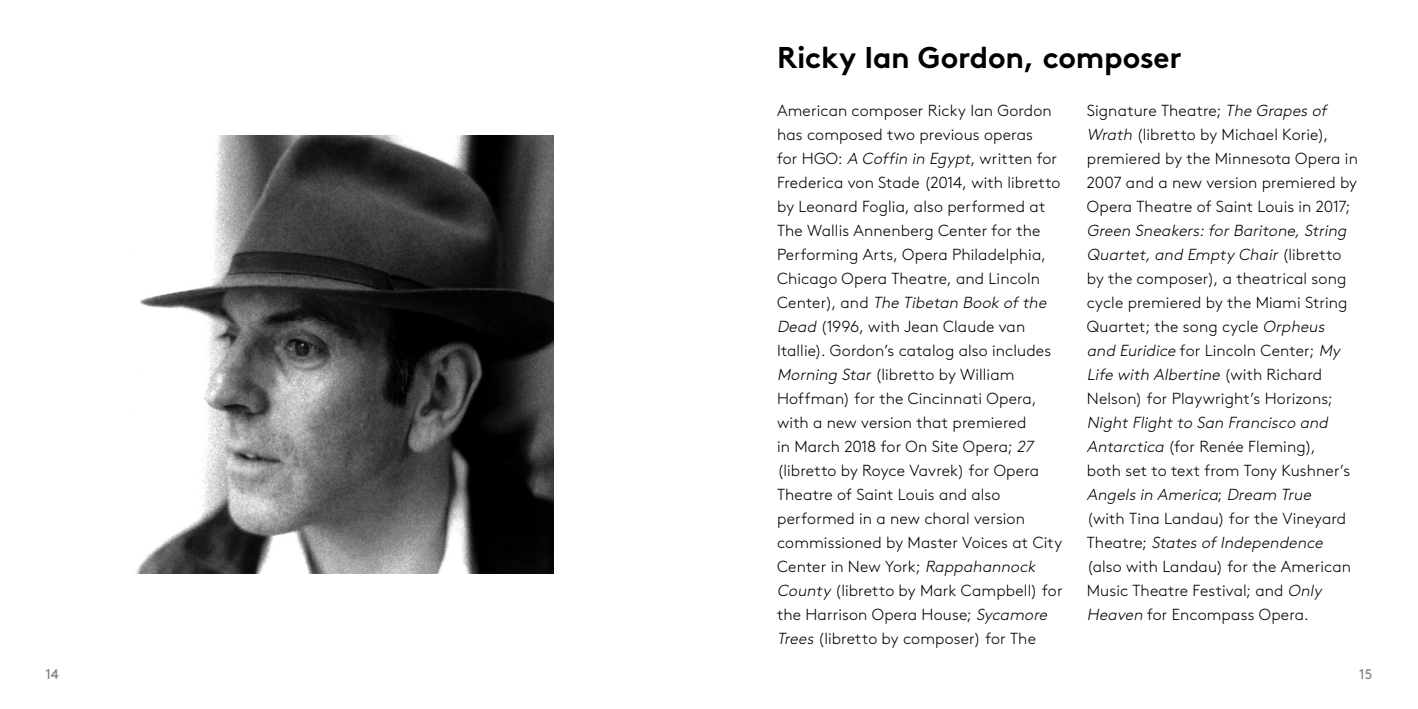
<style>
.page{position:relative;width:1418px;height:709px;background:#fff}
.page>*{position:absolute;margin:0;border:0;box-sizing:border-box;transform-origin:0 0}
.t1{font:700 30px "Brown";letter-spacing:-.005em;color:#000}
.t2{font:300 16px/24px "Brown";letter-spacing:.01em;color:#000}
.t3{font:14px "Brown Std";color:#808285}
.s1{font-style:italic}
</style>
<div class="page">
<img style="left:135px;top:135px;width:419px;height:439px">
<h1 class="t1" style="left:777px;top:33px;width:406px">Ricky Ian Gordon, composer</h1>
<p class="t2" style="left:777px;top:97px;width:287px">American composer Ricky Ian Gordon has composed two previous operas<br>for HGO: <span class="s1">A Coffin in Egypt</span>, written for Frederica von Stade (2014, with libretto by Leonard Foglia, also performed at The Wallis Annenberg Center for the Performing Arts, Opera Philadelphia, Chicago Opera Theatre, and Lincoln<br>C e n t e r), a n d <span class="s1">The Tibetan Book ofthe Dead</span> (1996, with Jean Claude van Itallie). Gordon’s catalog also includes <span class="s1">Morning Star</span>(libretto by William Hoffman) for the Cincinnati Opera, with a new version that premiered<br>in March 2018 for On Site Opera; <span class="s1">27 </span>(libretto by Royce Vavrek) for Opera Theatre of Saint Louis and also performed in a new choral version commissioned by Master Voices at City Center in New York; <span class="s1">Rappahannock County</span> (libretto by Mark Campbell) for the Harrison Opera House; <span class="s1">Sycamore Trees</span>(libretto by composer) for The</p>
<p class="t2" style="left:1086px;top:97px;width:272px">Signature Theatre; <span class="s1">The Grapesof Wrath</span> (libretto by Michael Korie), premiered by the Minnesota Opera in 2007 and a new version premiered by Opera Theatre of Saint Louis in 2017;</p>
<p class="t2" style="left:1086px;top:217px;width:265px"><span class="s1">Green Sneakers:forBaritone,String Quartet,and Empty Chair</span>( l i b ret t o by the composer), a theatrical song cycle premiered by the Miami String Quartet; the song cycle <span class="s1">Orpheus and Euridice</span> for Lincoln Center; <span class="s1">My Life with Albertine</span> (w i t h R i c h a rd Nelson) for Playwright’s Horizons;</p>
<p class="t2" style="left:1086px;top:409px;width:266px"><span class="s1">NightFlightto San Francisco and<br>Antarctica</span> (for Renée Fleming), both set to text from Tony Kushner’s<br><span class="s1">Angelsin America</span>; <span class="s1">Dream True </span>(with Tina Landau) for the Vineyard<br>T h e a t re; <span class="s1">StatesofIndependence </span>(also with Landau) for the American<br>Music Theatre Festival; and <span class="s1">Only<br>Heaven</span> for Encompass Opera.</p>
<p class="t3" style="left:45px;top:666px;width:15px">14</p>
<p class="t3" style="left:1359px;top:666px;width:15px">15</p>
</div>
